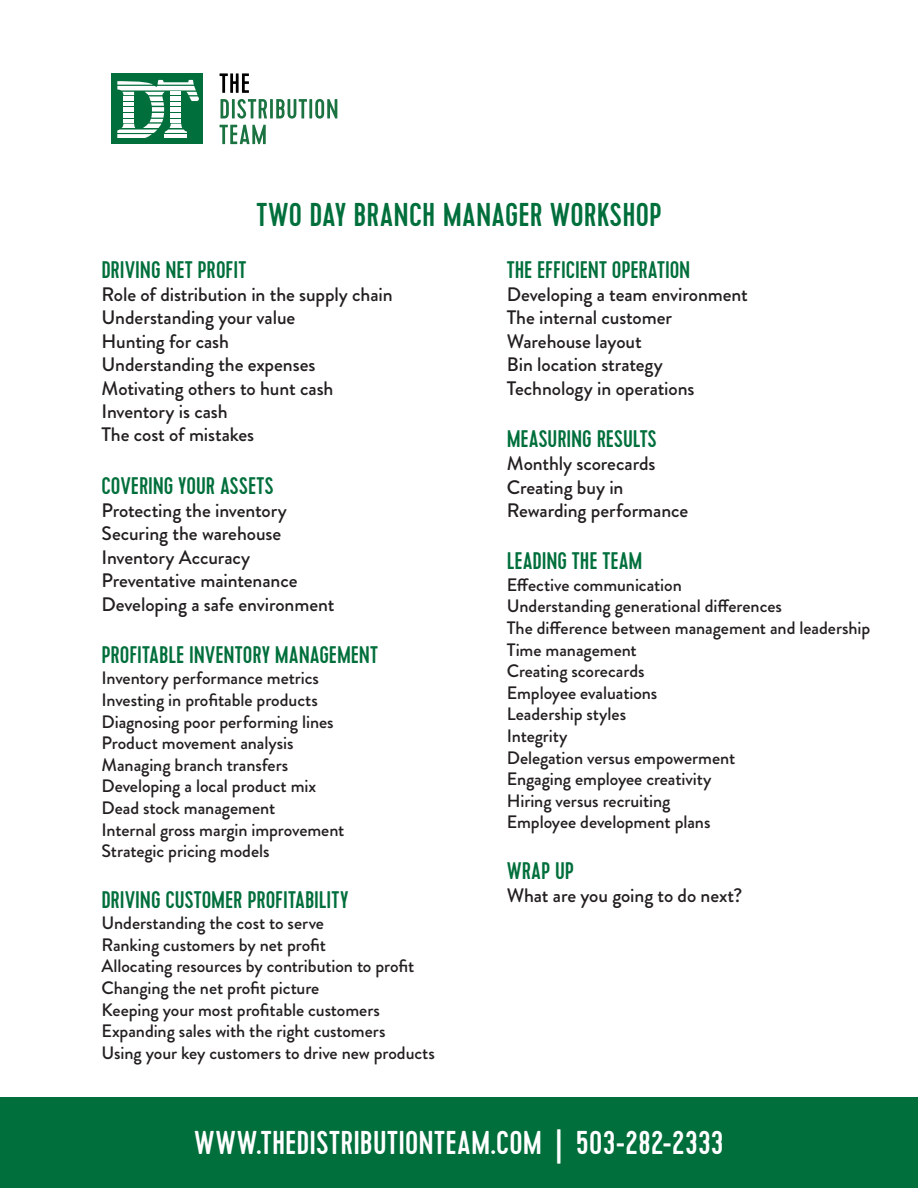
<style>
.page{position:relative;width:918px;height:1188px;background:#fff}
.page>*{position:absolute;margin:0;border:0;box-sizing:border-box;transform-origin:0 0}
.t1{font:500 33px "Cervo";letter-spacing:.005em;color:#fff}
.t2{font:500 33px "Cervo";letter-spacing:.005em;color:#006f3c}
.t3{font:500 24px "Cervo";color:#006f3c}
.t4{font:500 19.5px "Brandon Grotesque";letter-spacing:-.005em;color:#231f20}
.t5{font:500 18px "Brandon Grotesque";letter-spacing:-.005em;color:#231f20}
</style>
<div class="page">
<div style="left:112px;top:74px;width:91px;height:70px;background:#006f3c"></div>
<svg style="left:117px;top:80px;width:82px;height:58px"></svg>
<svg style="left:220px;top:73px;width:29px;height:20px"></svg>
<svg style="left:221px;top:99px;width:8px;height:19px"></svg>
<hr style="left:232px;top:99px;width:3px;height:19px;background:#1c7342">
<svg style="left:237px;top:99px;width:30px;height:20px"></svg>
<hr style="left:270px;top:99px;width:3px;height:19px;background:#1c7342">
<svg style="left:276px;top:99px;width:31px;height:20px"></svg>
<hr style="left:309px;top:99px;width:3px;height:19px;background:#1c7342">
<svg style="left:315px;top:99px;width:22px;height:20px"></svg>
<svg style="left:220px;top:125px;width:46px;height:19px"></svg>
<div style="left:0;top:1097px;width:918px;height:91px;background:#006f3c"></div>
<p class="t2" style="left:256px;top:196px;width:407px">TWO DAY BRANCH MANAGER WORKSHOP</p>
<p class="t3" style="left:101px;top:255px;width:146px">DRIVING NET PROFIT</p>
<p class="t4" style="left:101px;top:281px;width:293px">Role of distribution in the supply chain</p>
<p class="t4" style="left:101px;top:304px;width:196px">Understanding your value</p>
<p class="t4" style="left:101px;top:328px;width:129px">Hunting for cash</p>
<p class="t4" style="left:101px;top:351px;width:216px">Understanding the expenses</p>
<p class="t4" style="left:101px;top:374px;width:234px">Motivating others to hunt cash</p>
<p class="t4" style="left:101px;top:398px;width:128px">Inventory is cash</p>
<p class="t4" style="left:101px;top:421px;width:154px">The cost of mistakes</p>
<p class="t3" style="left:101px;top:471px;width:174px">COVERING YOUR ASSETS</p>
<p class="t4" style="left:101px;top:497px;width:187px">Protecting the inventory</p>
<p class="t4" style="left:101px;top:520px;width:181px">Securing the warehouse</p>
<p class="t4" style="left:101px;top:544px;width:150px">Inventory Accuracy</p>
<p class="t4" style="left:101px;top:567px;width:198px">Preventative maintenance</p>
<p class="t4" style="left:101px;top:590px;width:235px">Developing a safe environment</p>
<p class="t3" style="left:101px;top:640px;width:278px">PROFITABLE INVENTORY MANAGEMENT</p>
<p class="t5" style="left:101px;top:666px;width:219px">Inventory performance metrics</p>
<p class="t5" style="left:101px;top:687px;width:218px">Investing in profitable products</p>
<p class="t5" style="left:101px;top:709px;width:234px">Diagnosing poor performing lines</p>
<p class="t5" style="left:101px;top:731px;width:194px">Product movement analysis</p>
<p class="t5" style="left:101px;top:752px;width:188px">Managing branch transfers</p>
<p class="t5" style="left:101px;top:774px;width:216px">Developing a local product mix</p>
<p class="t5" style="left:101px;top:795px;width:175px">Dead stock management</p>
<p class="t5" style="left:101px;top:817px;width:245px">Internal gross margin improvement</p>
<p class="t5" style="left:101px;top:839px;width:170px">Strategic pricing models</p>
<p class="t3" style="left:101px;top:885px;width:249px">DRIVING CUSTOMER PROFITABILITY</p>
<p class="t5" style="left:101px;top:911px;width:224px">Understanding the cost to serve</p>
<p class="t5" style="left:101px;top:932px;width:226px">Ranking customers by net profit</p>
<p class="t5" style="left:101px;top:954px;width:315px">Allocating resources by contribution to profit</p>
<p class="t5" style="left:101px;top:975px;width:219px">Changing the net profit picture</p>
<p class="t5" style="left:101px;top:997px;width:280px">Keeping your most profitable customers</p>
<p class="t5" style="left:101px;top:1019px;width:286px">Expanding sales with the right customers</p>
<p class="t5" style="left:101px;top:1040px;width:335px">Using your key customers to drive new products</p>
<p class="t3" style="left:507px;top:255px;width:185px">THE EFFICIENT OPERATION</p>
<p class="t4" style="left:507px;top:281px;width:243px">Developing a team environment</p>
<p class="t4" style="left:507px;top:304px;width:167px">The internal customer</p>
<p class="t4" style="left:507px;top:328px;width:137px">Warehouse layout</p>
<p class="t4" style="left:507px;top:351px;width:158px">Bin location strategy</p>
<p class="t4" style="left:507px;top:374px;width:189px">Technology in operations</p>
<p class="t3" style="left:507px;top:424px;width:151px">MEASURING RESULTS</p>
<p class="t4" style="left:507px;top:450px;width:150px">Monthly scorecards</p>
<p class="t4" style="left:507px;top:473px;width:118px">Creating buy in</p>
<p class="t4" style="left:507px;top:497px;width:183px">Rewarding performance</p>
<p class="t3" style="left:507px;top:547px;width:137px">LEADING THE TEAM</p>
<p class="t5" style="left:507px;top:572px;width:177px">Effective communication</p>
<p class="t5" style="left:507px;top:594px;width:277px">Understanding generational differences</p>
<p class="t5" style="left:507px;top:615px;width:365px">The difference between management and leadership</p>
<p class="t5" style="left:507px;top:637px;width:132px">Time management</p>
<p class="t5" style="left:507px;top:659px;width:139px">Creating scorecards</p>
<p class="t5" style="left:507px;top:680px;width:152px">Employee evaluations</p>
<p class="t5" style="left:507px;top:702px;width:121px">Leadership styles</p>
<p class="t5" style="left:507px;top:723px;width:62px">Integrity</p>
<p class="t5" style="left:507px;top:745px;width:230px">Delegation versus empowerment</p>
<p class="t5" style="left:507px;top:767px;width:206px">Engaging employee creativity</p>
<p class="t5" style="left:507px;top:788px;width:165px">Hiring versus recruiting</p>
<p class="t5" style="left:507px;top:810px;width:205px">Employee development plans</p>
<p class="t3" style="left:507px;top:856px;width:69px">WRAP UP</p>
<p class="t4" style="left:507px;top:882px;width:237px">What are you going to do next?</p>
<p class="t1" style="left:194px;top:1123px;width:531px">WWW.THEDISTRIBUTIONTEAM.COM | 503-282-2333</p>
</div>
